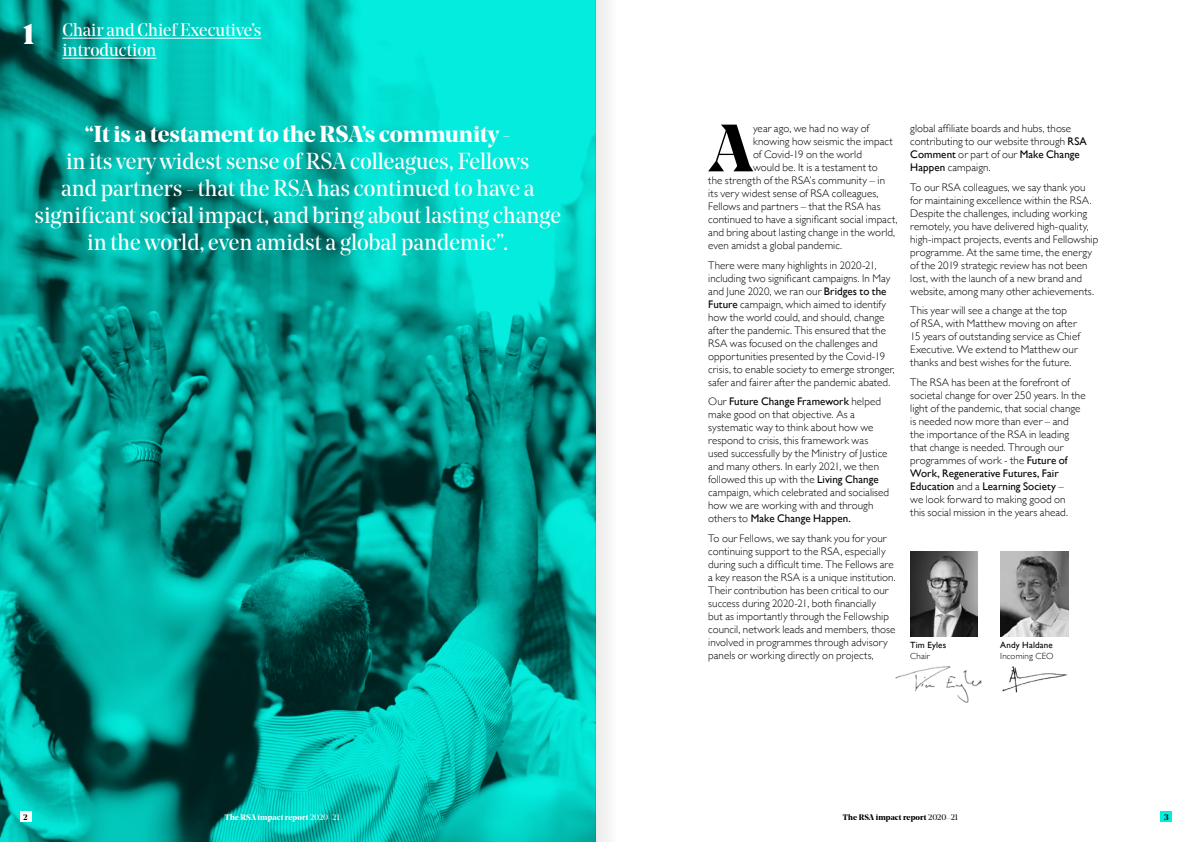
<style>
.page{position:relative;width:1191px;height:842px;background:#fff}
.page>*{position:absolute;margin:0;border:0;box-sizing:border-box;transform-origin:0 0}
.t1{font:700 66.5px "Noe Display";color:#000}
.t2{font:23px/27px "Noe Display";color:#fff;text-align:center}
.t3{font:700 23px "Noe Display";color:#fff}
.t4{font:18px/20px "Noe Display";color:#fff}
.t5{font:300 11px/13px "Gill Sans";letter-spacing:.005em;color:#000}
.t6{font:9px "Gill Sans";letter-spacing:.015em;color:#000}
.t7{font:300 9px "Gill Sans";letter-spacing:.015em;color:#000}
.t8{font:700 8px "Noe Display";letter-spacing:.01em;color:#000}
.t9{font:700 8px "Noe Display";letter-spacing:.01em;color:#fff}
.s1{font-weight:900;font-size:28px}
.s2{font-weight:400}
</style>
<div class="page">
<div style="left:1160px;top:811px;width:12px;height:11px;background:#03ecdd"></div>
<img style="left:0;top:0;width:595px;height:842px">
<div style="left:20px;top:811px;width:11px;height:11px;background:#fff"></div>
<hr style="left:62px;top:38px;width:199px;height:1px;background:#fff">
<hr style="left:62px;top:58px;width:94px;height:1px;background:#fff">
<img style="left:910px;top:551px;width:67px;height:86px">
<img style="left:1000px;top:551px;width:68px;height:86px">
<img style="left:895px;top:666px;width:86px;height:37px">
<img style="left:1002px;top:666px;width:65px;height:27px">
<div style="left:595px;top:0;width:44px;height:842px;background:linear-gradient(to right,#efefee,#fff)"></div>
<h3 class="t4" style="left:62px;top:20px;width:200px;text-indent:-40px"><span class="s1">1</span> Chair and Chief Executive’s introduction</h3>
<h2 class="t3" style="left:85px;top:119px;width:427px">“It is a testament to the RSA’s community -</h2>
<h2 class="t2" style="left:34px;top:147px;width:528px">in its very widest sense of RSA colleagues, Fellows<br>and partners - that the RSA has continued to have a significant social impact, and bring about lasting change in the world, even amidst a global pandemic”.</h2>
<h1 class="t1" style="left:709px;top:105px;width:45px">A</h1>
<p class="t5" style="left:753px;top:122px;width:118px">year ago, we had no way of</p>
<p class="t5" style="left:753px;top:135px;width:141px">knowing how seismic the impact</p>
<p class="t5" style="left:753px;top:148px;width:110px">of Covid-19 on the world</p>
<p class="t5" style="left:753px;top:161px;width:126px">would be. It is a testament to</p>
<p class="t5" style="left:708px;top:174px;width:178px">the strength of the RSA’s community – in</p>
<p class="t5" style="left:708px;top:187px;width:172px">its very widest sense of RSA colleagues,</p>
<p class="t5" style="left:708px;top:200px;width:174px">Fellows and partners – that the RSA has</p>
<p class="t5" style="left:708px;top:213px;width:191px">continued to have a significant social impact,</p>
<p class="t5" style="left:708px;top:226px;width:188px">and bring about lasting change in the world,</p>
<p class="t5" style="left:708px;top:239px;width:135px">even amidst a global pandemic.</p>
<p class="t5" style="left:708px;top:258px;width:188px">There were many highlights in 2020-21, including two significant campaigns. In May and June 2020, we ran our <span class="s2">Bridges to the Future</span> campaign, which aimed to identify how the world could, and should, change after the pandemic. This ensured that the RSA was focused on the challenges and opportunities presented by the Covid-19 crisis, to enable society to emerge stronger, safer and fairer after the pandemic abated.</p>
<p class="t5" style="left:708px;top:395px;width:182px">Our <span class="s2">Future Change Framework</span> helped make good on that objective. As a systematic way to think about how we respond to crisis, this framework was used successfully by the Ministry of Justice and many others. In early 2021, we then followed this up with the <span class="s2">Living Change </span>campaign, which celebrated and socialised how we are working with and through others to <span class="s2">Make Change Happen.</span></p>
<p class="t5" style="left:708px;top:531px;width:189px">To our Fellows, we say thank you for your continuing support to the RSA, especially during such a difficult time. The Fellows are a key reason the RSA is a unique institution.<br>Their contribution has been critical to our success during 2020-21, both financially<br>but as importantly through the Fellowship council, network leads and members, those involved in programmes through advisory panels or working directly on projects,</p>
<p class="t5" style="left:910px;top:122px;width:178px">global affiliate boards and hubs, those contributing to our website through <span class="s2">RSA<br>Comment</span> or part of our <span class="s2">Make Change<br>Happen</span> campaign.</p>
<p class="t5" style="left:910px;top:180px;width:190px">To our RSA colleagues, we say thank you for maintaining excellence within the RSA.<br>Despite the challenges, including working remotely, you have delivered high-quality, high-impact projects, events and Fellowship programme. At the same time, the energy of the 2019 strategic review has not been lost, with the launch of a new brand and website, among many other achievements.</p>
<p class="t5" style="left:910px;top:304px;width:171px">This year will see a change at the top<br>of RSA, with Matthew moving on after 15 years of outstanding service as Chief Executive. We extend to Matthew our thanks and best wishes for the future.</p>
<p class="t5" style="left:910px;top:375px;width:177px">The RSA has been at the forefront of societal change for over 250 years. In the light of the pandemic, that social change is needed now more than ever – and<br>the importance of the RSA in leading that change is needed. Through our programmes of work - the <span class="s2">Future of Work, Regenerative Futures, Fair Education</span> and a <span class="s2">Learning Society</span> –<br>we look forward to making good on<br>this social mission in the years ahead.</p>
<p class="t6" style="left:910px;top:640px;width:37px">Tim Eyles</p>
<p class="t7" style="left:910px;top:649px;width:21px">Chair</p>
<p class="t6" style="left:1000px;top:640px;width:54px">Andy Haldane</p>
<p class="t7" style="left:1000px;top:649px;width:55px">Incoming CEO</p>
<p class="t8" style="left:23px;top:812px;width:6px">2</p>
<p class="t8" style="left:843px;top:812px;width:117px">The RSA impact report <span class="s2">2020–21</span></p>
<p class="t8" style="left:1164px;top:812px;width:6px">3</p>
<p class="t9" style="left:225px;top:812px;width:117px">The RSA impact report <span class="s2">2020–21</span></p>
</div>
